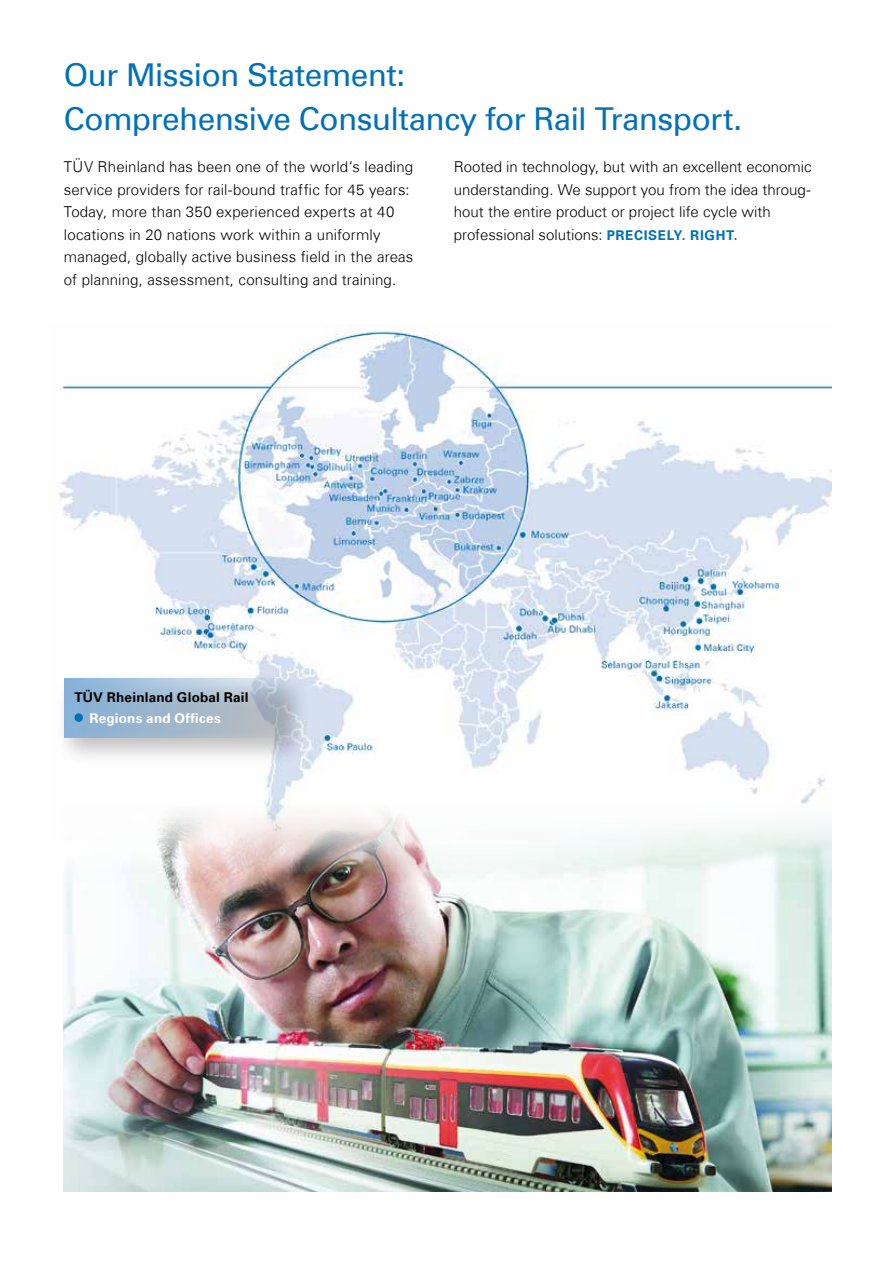
<style>
.page{position:relative;width:885px;height:1263px;background:#fff}
.page>*{position:absolute;margin:0;border:0;box-sizing:border-box;transform-origin:0 0}
.t1{font:31.5px/44.7px "Univers Com 55 Roman";letter-spacing:-.02em;color:#0071b9}
.t2{font:300 15px/22.5px "Univers Com 45";letter-spacing:.01em;color:#000}
.t3{font:700 13.5px "Univers Com 65";letter-spacing:.015em;color:#000}
.t4{font:700 13.5px "Univers Com 65";letter-spacing:.02em;color:#fff}
.s1{font-family:"Univers Com 65";font-weight:700;font-size:13.5px;color:#0071b9}
</style>
<div class="page">
<img style="left:64px;top:841px;width:767px;height:351px">
<img style="left:57px;top:324px;width:774px;height:517px">
<div style="left:54px;top:671px;width:257px;height:96px;background:#000;opacity:.3"></div>
<svg style="left:64px;top:678px;width:220px;height:59px"></svg>
<div style="left:74px;top:713px;width:9px;height:9px;background:#0071b9;border-radius:50%"></div>
<h1 class="t1" style="left:64px;top:52px;width:679px">Our Mission Statement:<br>Comprehensive Consultancy for Rail Transport.</h1>
<p class="t2" style="left:64px;top:156px;width:351px">TÜV Rheinland has been one of the world‘s leading service providers for rail-bound traffic for 45 years:<br>Today, more than 350 experienced experts at 40 locations in 20 nations work within a uniformly managed, globally active business field in the areas of planning, assessment, consulting and training.</p>
<p class="t2" style="left:454px;top:156px;width:359px">Rooted in technology, but with an excellent economic understanding. We support you from the idea throug&shy;hout the entire product or project life cycle with professional solutions: <span class="s1">PRECISELY. RIGHT.</span></p>
<p class="t3" style="left:74px;top:689px;width:175px">TÜV Rheinland Global Rail</p>
<p class="t4" style="left:89px;top:710px;width:133px">Regions and Offices</p>
</div>
